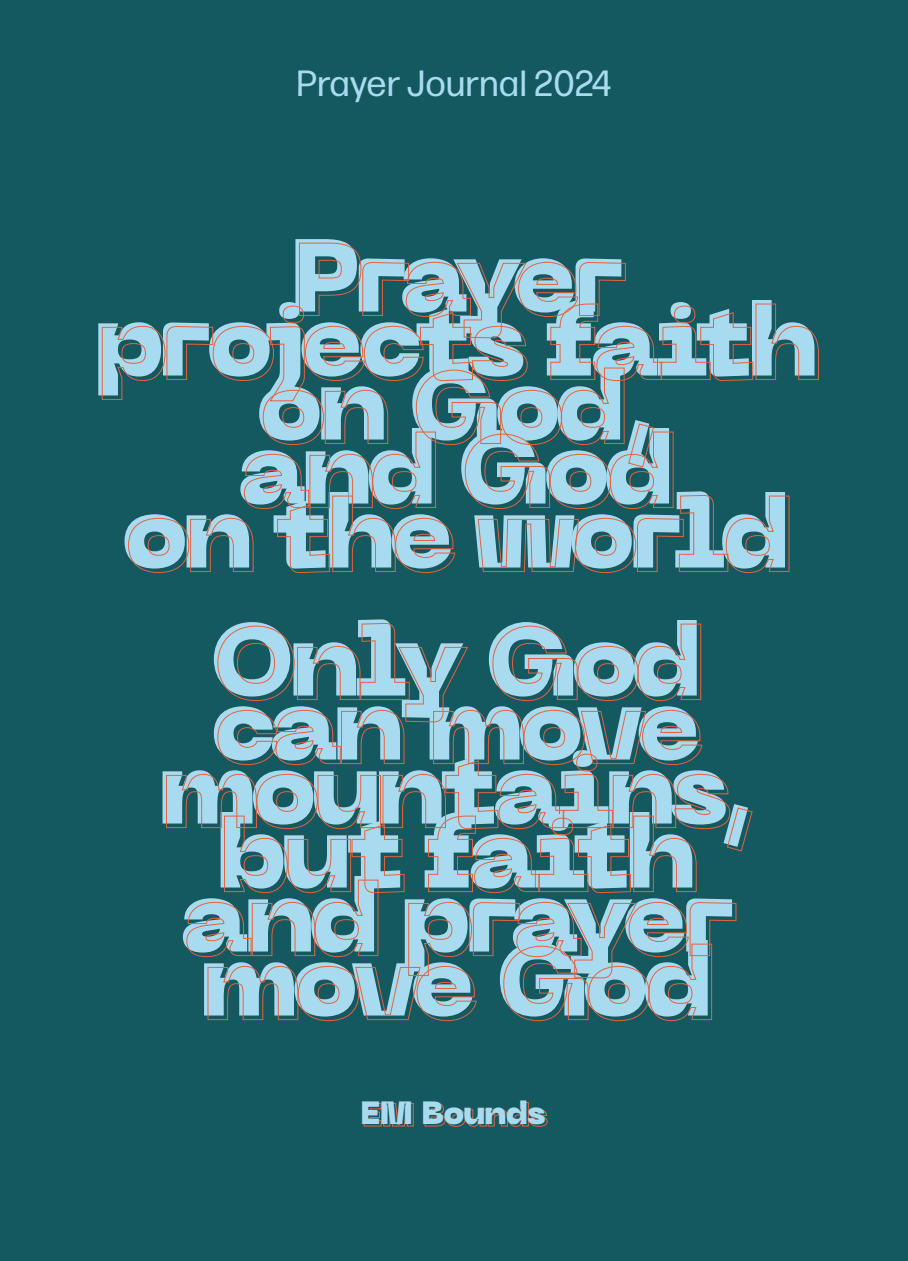
<style>
.page{position:relative;width:908px;height:1261px;background:#fff}
.page>*{position:absolute;margin:0;border:0;box-sizing:border-box;transform-origin:0 0}
.t1{font:900 102.8px/128px "Neue Machina";letter-spacing:-.07em;color:#a9dbf0;text-align:center}
.t2{font:900 102.8px "Neue Machina";letter-spacing:-.05em;color:#a9dbf0}
.t3{font:36.4px "Forma DJR Micro";color:#a9dbf0}
.t4{font:900 32px "Neue Machina";letter-spacing:-.035em;color:#a9dbf0}
</style>
<div class="page">
<div style="left:0;top:0;width:907px;height:1261px;background:#145860"></div>
<svg style="left:363px;top:1103px;width:51px;height:24px"></svg>
<svg style="left:424px;top:1102px;width:124px;height:25px"></svg>
<svg style="left:101px;top:242px;width:718px;height:332px"></svg>
<svg style="left:166px;top:623px;width:587px;height:399px"></svg>
<p class="t3" style="left:296px;top:61px;width:317px">Prayer Journal 2024</p>
<p class="t1" style="left:290px;top:216px;width:333px">Prayer</p>
<p class="t1" style="left:93px;top:280px;width:727px">projects faith</p>
<p class="t1" style="left:255px;top:344px;width:402px">on God,</p>
<p class="t1" style="left:237px;top:408px;width:439px">and God</p>
<p class="t1" style="left:121px;top:472px;width:671px">on the world<br>Only God</p>
<p class="t1" style="left:210px;top:664px;width:492px">can move</p>
<p class="t1" style="left:157px;top:728px;width:599px">mountains,</p>
<p class="t2" style="left:215px;top:782px;width:483px">but faith</p>
<p class="t1" style="left:179px;top:856px;width:554px">and prayer</p>
<p class="t1" style="left:198px;top:920px;width:516px">move God</p>
<p class="t4" style="left:360px;top:1091px;width:187px">EM Bounds</p>
</div>
